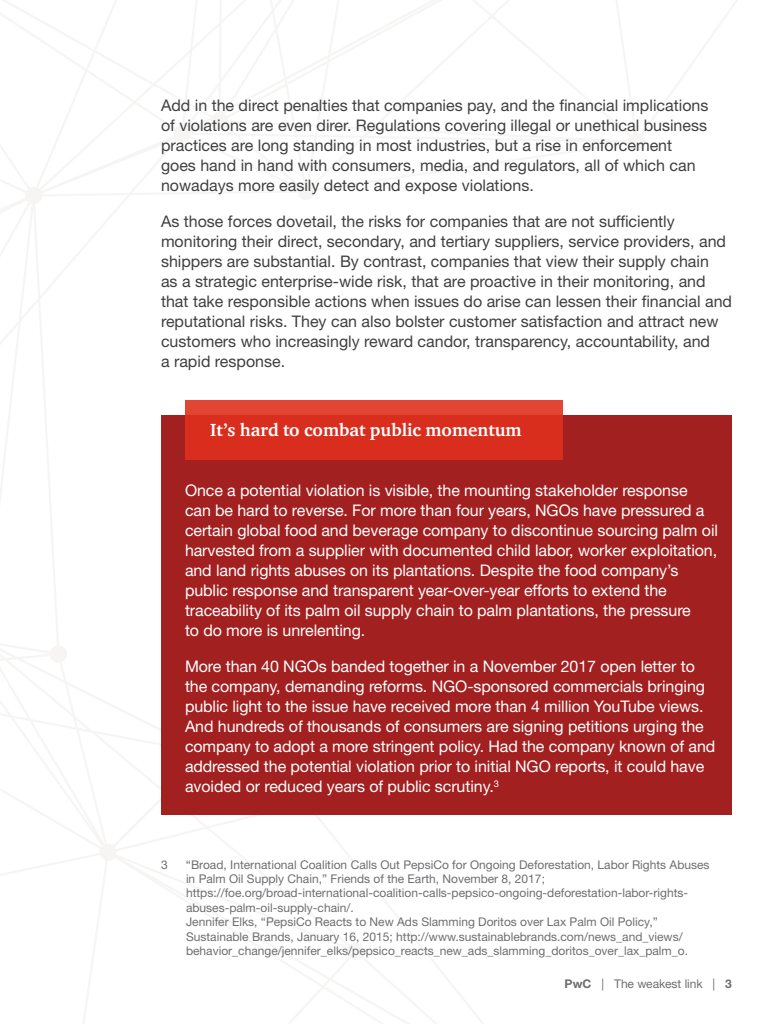
<style>
.page{position:relative;width:768px;height:1024px;background:#fff}
.page>*{position:absolute;margin:0;border:0;box-sizing:border-box;transform-origin:0 0}
.Subhead_18pt{font:700 18px "ITC Charter Com";color:#fff}
.Body___DigitalOptimi{font:16px/20px "Helvetica Neue LT Std";letter-spacing:-.005em;color:#fff}
.Body___DigitalOptimi-2{font:16px/20px "Helvetica Neue LT Std";color:#404041}
.Footnote_12pt{font:12px/14.4px "Helvetica Neue LT Std";color:#6d6e71}
.s1{font-weight:700}
</style>
<div class="page">
<div style="left:161px;top:415px;width:571px;height:400px;background:#a32020"></div>
<div style="left:185px;top:400px;width:377px;height:60px;background:linear-gradient(to bottom,#e14130,#d62718)"></div>
<p class="Body___DigitalOptimi-2" style="left:161px;top:95px;width:549px">Add in the direct penalties that companies pay, and the financial implications of violations are even direr. Regulations covering illegal or unethical business practices are long standing in most industries, but a rise in enforcement goes hand in hand with consumers, media, and regulators, all of which can nowadays more easily detect and expose violations.</p>
<p class="Body___DigitalOptimi-2" style="left:161px;top:211px;width:573px">As those forces dovetail, the risks for companies that are not sufficiently monitoring their direct, secondary, and tertiary suppliers, service providers, and shippers are substantial. By contrast, companies that view their supply chain<br>as a strategic enterprise-wide risk, that are proactive in their monitoring, and that take responsible actions when issues do arise can lessen their financial and reputational risks. They can also bolster customer satisfaction and attract new customers who increasingly reward candor, transparency, accountability, and<br>a rapid response.</p>
<p class="Subhead_18pt" style="left:210px;top:419px;width:313px">It’s hard to combat public momentum</p>
<p class="Body___DigitalOptimi" style="left:185px;top:480px;width:535px">Once a potential violation is visible, the mounting stakeholder response<br>can be hard to reverse. For more than four years, NGOs have pressured a certain global food and beverage company to discontinue sourcing palm oil harvested from a supplier with documented child labor, worker exploitation, and land rights abuses on its plantations. Despite the food company’s public response and transparent year-over-year efforts to extend the traceability of its palm oil supply chain to palm plantations, the pressure<br>to do more is unrelenting.</p>
<p class="Body___DigitalOptimi" style="left:185px;top:656px;width:532px">More than 40 NGOs banded together in a November 2017 open letter to the company, demanding reforms. NGO-sponsored commercials bringing public light to the issue have received more than 4 million YouTube views.<br>And hundreds of thousands of consumers are signing petitions urging the company to adopt a more stringent policy. Had the company known of and addressed the potential violation prior to initial NGO reports, it could have avoided or reduced years of public scrutiny.<sup>3</sup></p>
<p class="Footnote_12pt" style="left:161px;top:857px;width:8px">3</p>
<p class="Footnote_12pt" style="left:186px;top:857px;width:525px">“Broad, International Coalition Calls Out PepsiCo for Ongoing Deforestation, Labor Rights Abuses in Palm Oil Supply Chain,” Friends of the Earth, November 8, 2017; https://foe.org/broad-international-coalition-calls-pepsico-ongoing-deforestation-labor-rights&shy;abuses-palm-oil-supply-chain/.<br>Jennifer Elks, “PepsiCo Reacts to New Ads Slamming Doritos over Lax Palm Oil Policy,” Sustainable Brands, January 16, 2015; http://www.sustainablebrands.com/news_and_views/ behavior_change/jennifer_elks/pepsico_reacts_new_ads_slamming_doritos_over_lax_palm_o.</p>
<p class="Footnote_12pt" style="left:564px;top:976px;width:169px"><span class="s1">PwC</span> | The weakest link | <span class="s1">3</span></p>
</div>
